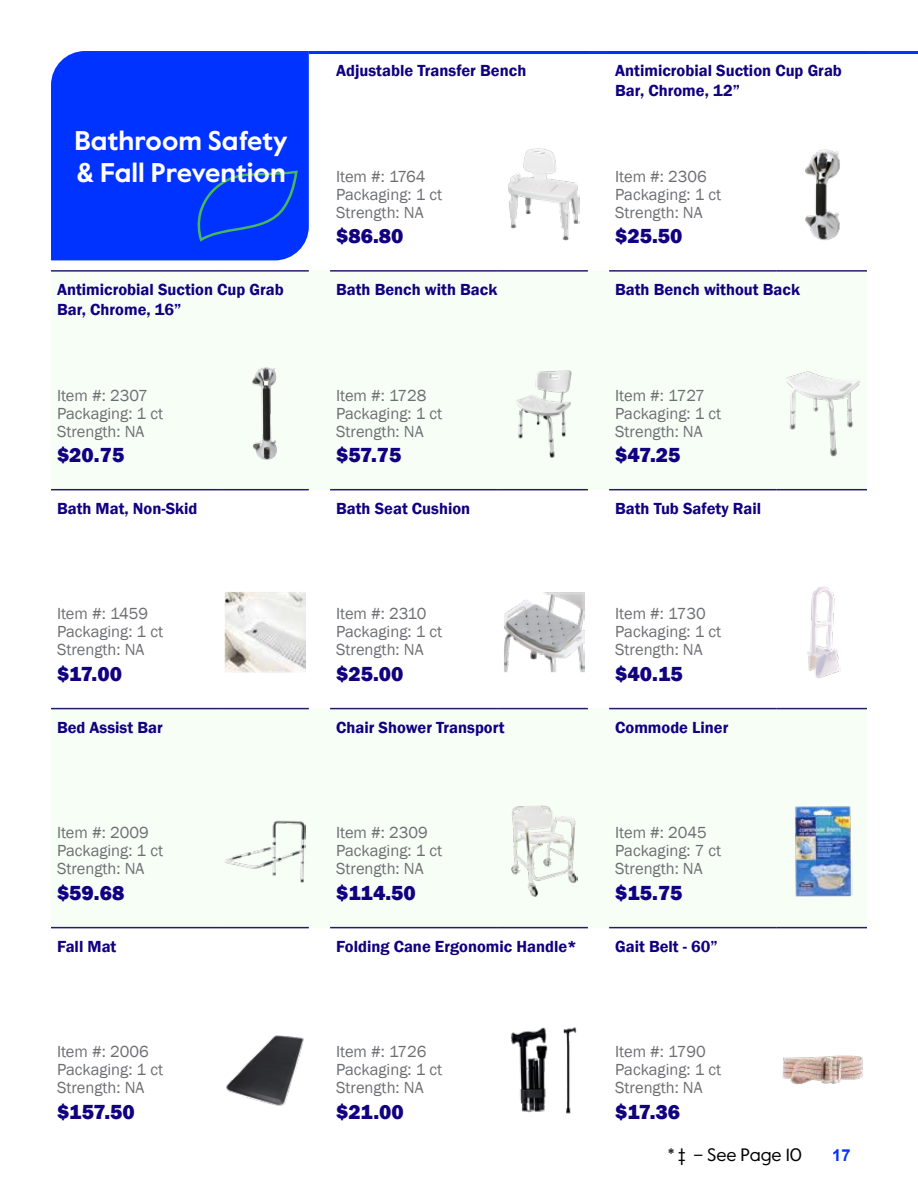
<style>
.page{position:relative;width:918px;height:1188px;background:#fff}
.page>*{position:absolute;margin:0;border:0;box-sizing:border-box;transform-origin:0 0}
.t1{font:700 27px/32.4px "Value Sans Pro";color:#fff}
.t2{font:800 21px "Franklin Gothic";color:#110081}
.t3{font:18px "Value Sans Pro";color:#000}
.t4{font:16.5px/18px "Franklin Gothic";color:#6d6e71}
.t5{font:600 16.5px/19.8px "Franklin Gothic";color:#110081}
.t6{font:700 16.5px "Arial";color:#03f}
</style>
<div class="page">
<div style="left:51px;top:270px;width:816px;height:219px;background:#f6fef6"></div>
<div style="left:51px;top:708px;width:816px;height:219px;background:#f6fef6"></div>
<img style="left:508px;top:148px;width:72px;height:93px">
<img style="left:805px;top:149px;width:35px;height:92px">
<hr style="left:51px;top:270px;width:167px;height:2px;background:#231d68">
<hr style="left:218px;top:270px;width:91px;height:2px;background:#231d68">
<img style="left:253px;top:367px;width:24px;height:93px">
<hr style="left:330px;top:270px;width:167px;height:2px;background:#231d68">
<hr style="left:497px;top:270px;width:91px;height:2px;background:#231d68">
<img style="left:516px;top:370px;width:56px;height:88px">
<hr style="left:609px;top:270px;width:167px;height:2px;background:#231d68">
<hr style="left:776px;top:270px;width:91px;height:2px;background:#231d68">
<img style="left:786px;top:371px;width:74px;height:86px">
<hr style="left:51px;top:489px;width:167px;height:1px;background:#231d68">
<hr style="left:218px;top:489px;width:91px;height:1px;background:#231d68">
<img style="left:224px;top:592px;width:81px;height:81px">
<hr style="left:330px;top:489px;width:167px;height:1px;background:#231d68">
<hr style="left:497px;top:489px;width:91px;height:1px;background:#231d68">
<img style="left:504px;top:592px;width:80px;height:81px">
<hr style="left:609px;top:489px;width:167px;height:1px;background:#231d68">
<hr style="left:776px;top:489px;width:91px;height:1px;background:#231d68">
<img style="left:807px;top:586px;width:33px;height:93px">
<hr style="left:51px;top:708px;width:167px;height:1px;background:#231d68">
<hr style="left:218px;top:708px;width:91px;height:1px;background:#231d68">
<img style="left:225px;top:820px;width:80px;height:63px">
<hr style="left:330px;top:708px;width:167px;height:1px;background:#231d68">
<hr style="left:497px;top:708px;width:91px;height:1px;background:#231d68">
<img style="left:511px;top:805px;width:66px;height:92px">
<hr style="left:609px;top:708px;width:167px;height:1px;background:#231d68">
<hr style="left:776px;top:708px;width:91px;height:1px;background:#231d68">
<img style="left:795px;top:806px;width:57px;height:91px">
<hr style="left:51px;top:927px;width:167px;height:1px;background:#231d68">
<hr style="left:218px;top:927px;width:91px;height:1px;background:#231d68">
<img style="left:226px;top:1035px;width:78px;height:71px">
<hr style="left:330px;top:927px;width:167px;height:1px;background:#231d68">
<hr style="left:497px;top:927px;width:91px;height:1px;background:#231d68">
<img style="left:511px;top:1027px;width:66px;height:87px">
<hr style="left:609px;top:927px;width:167px;height:1px;background:#231d68">
<hr style="left:776px;top:927px;width:91px;height:1px;background:#231d68">
<img style="left:782px;top:1056px;width:81px;height:29px">
<hr style="left:309px;top:51px;width:609px;height:3px;background:#03f">
<div style="left:51px;top:51px;width:258px;height:209px;background:#03f"></div>
<svg style="left:197px;top:171px;width:101px;height:71px;background:#063ff0"></svg>
<p class="t1" style="left:75px;top:126px;width:215px">Bathroom Safety &amp; Fall Prevention</p>
<p class="t5" style="left:57px;top:280px;width:228px">Antimicrobial Suction Cup Grab<br>Bar, Chrome, 16”</p>
<p class="t4" style="left:57px;top:386px;width:108px">Item #: 2307<br>Packaging: 1 ct<br>Strength: NA</p>
<p class="t2" style="left:57px;top:441px;width:69px">$20.75</p>
<p class="t5" style="left:57px;top:499px;width:142px">Bath Mat, Non-Skid</p>
<p class="t4" style="left:57px;top:605px;width:108px">Item #: 1459<br>Packaging: 1 ct<br>Strength: NA</p>
<p class="t2" style="left:57px;top:660px;width:66px">$17.00</p>
<p class="t5" style="left:57px;top:718px;width:107px">Bed Assist Bar</p>
<p class="t4" style="left:57px;top:824px;width:108px">Item #: 2009<br>Packaging: 1 ct<br>Strength: NA</p>
<p class="t2" style="left:57px;top:879px;width:69px">$59.68</p>
<p class="t5" style="left:57px;top:937px;width:61px">Fall Mat</p>
<p class="t4" style="left:57px;top:1043px;width:108px">Item #: 2006<br>Packaging: 1 ct<br>Strength: NA</p>
<p class="t2" style="left:57px;top:1098px;width:79px">$157.50</p>
<p class="t5" style="left:336px;top:61px;width:192px">Adjustable Transfer Bench</p>
<p class="t4" style="left:336px;top:167px;width:108px">Item #: 1764<br>Packaging: 1 ct<br>Strength: NA</p>
<p class="t2" style="left:336px;top:222px;width:69px">$86.80</p>
<p class="t5" style="left:336px;top:280px;width:163px">Bath Bench with Back</p>
<p class="t4" style="left:336px;top:386px;width:108px">Item #: 1728<br>Packaging: 1 ct<br>Strength: NA</p>
<p class="t2" style="left:336px;top:441px;width:67px">$57.75</p>
<p class="t5" style="left:336px;top:499px;width:136px">Bath Seat Cushion</p>
<p class="t4" style="left:336px;top:605px;width:108px">Item #: 2310<br>Packaging: 1 ct<br>Strength: NA</p>
<p class="t2" style="left:336px;top:660px;width:69px">$25.00</p>
<p class="t5" style="left:336px;top:718px;width:170px">Chair Shower Transport</p>
<p class="t4" style="left:336px;top:824px;width:108px">Item #: 2309<br>Packaging: 1 ct<br>Strength: NA</p>
<p class="t2" style="left:336px;top:879px;width:81px">$114.50</p>
<p class="t5" style="left:336px;top:937px;width:242px">Folding Cane Ergonomic Handle*</p>
<p class="t4" style="left:336px;top:1043px;width:108px">Item #: 1726<br>Packaging: 1 ct<br>Strength: NA</p>
<p class="t2" style="left:336px;top:1098px;width:69px">$21.00</p>
<p class="t5" style="left:615px;top:61px;width:228px">Antimicrobial Suction Cup Grab<br>Bar, Chrome, 12”</p>
<p class="t4" style="left:615px;top:167px;width:108px">Item #: 2306<br>Packaging: 1 ct<br>Strength: NA</p>
<p class="t2" style="left:615px;top:222px;width:69px">$25.50</p>
<p class="t5" style="left:615px;top:280px;width:186px">Bath Bench without Back</p>
<p class="t4" style="left:615px;top:386px;width:108px">Item #: 1727<br>Packaging: 1 ct<br>Strength: NA</p>
<p class="t2" style="left:615px;top:441px;width:67px">$47.25</p>
<p class="t5" style="left:615px;top:499px;width:148px">Bath Tub Safety Rail</p>
<p class="t4" style="left:615px;top:605px;width:108px">Item #: 1730<br>Packaging: 1 ct<br>Strength: NA</p>
<p class="t2" style="left:615px;top:660px;width:69px">$40.15</p>
<p class="t5" style="left:615px;top:718px;width:115px">Commode Liner</p>
<p class="t4" style="left:615px;top:824px;width:108px">Item #: 2045<br>Packaging: 7 ct<br>Strength: NA</p>
<p class="t2" style="left:615px;top:879px;width:69px">$15.75</p>
<p class="t5" style="left:615px;top:937px;width:104px">Gait Belt - 60”</p>
<p class="t4" style="left:615px;top:1043px;width:108px">Item #: 1790<br>Packaging: 1 ct<br>Strength: NA</p>
<p class="t2" style="left:615px;top:1098px;width:66px">$17.36</p>
<p class="t3" style="left:668px;top:1144px;width:136px">* ‡ – See Page 10</p>
<p class="t6" style="left:832px;top:1144px;width:20px">17</p>
</div>
